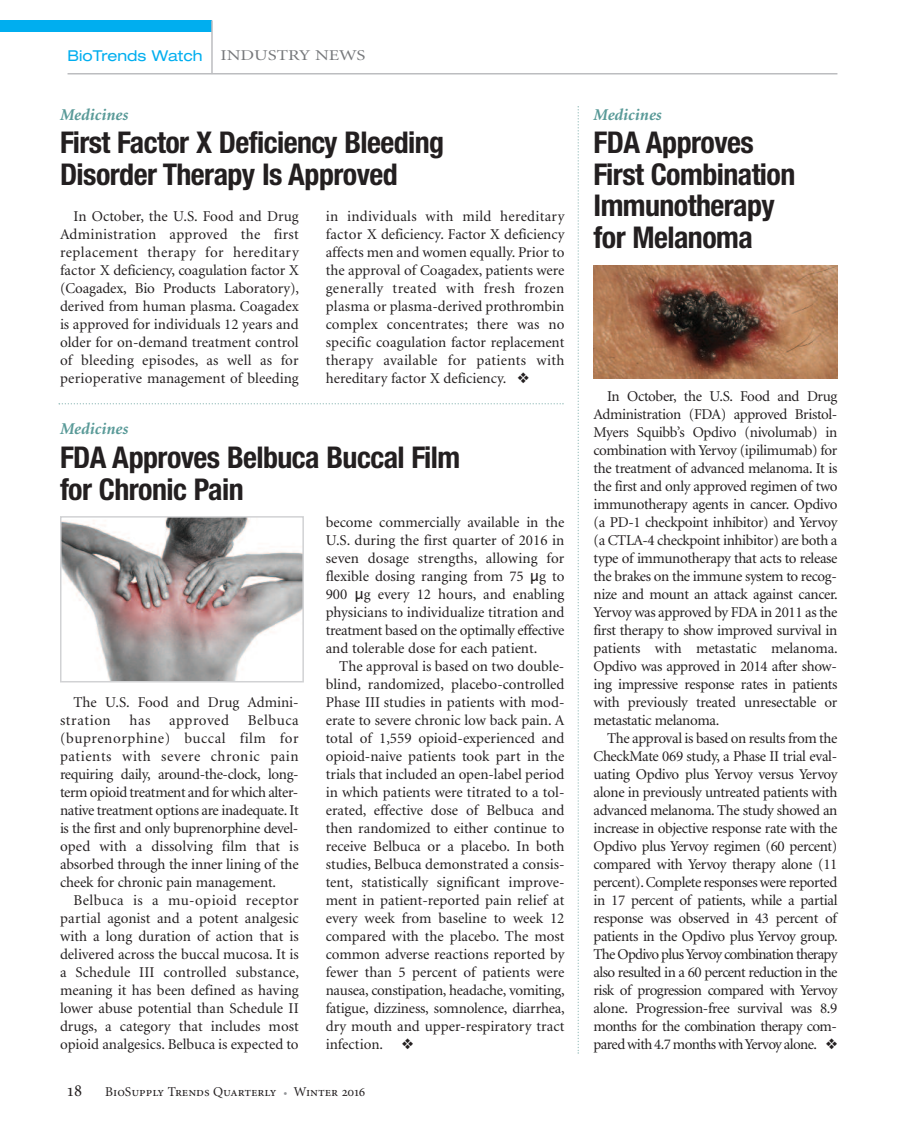
<style>
.page{position:relative;width:905px;height:1134px;background:#fff}
.page>*{position:absolute;margin:0;border:0;box-sizing:border-box;transform-origin:0 0}
.t1{font:700 condensed 30px/31.5px "Helvetica Neue";letter-spacing:-.02em;color:#231f20}
.t2{font:18px "Minion Regular SC";color:#231f20}
.t3{font:italic 700 16.5px "Minion";color:#599a98}
.t4{font:15px/18px "Minion";letter-spacing:-.005em;color:#231f20;text-align:justify}
.t5{font:expanded 15px "Helvetica Neue";color:#00aeef}
.t6{font:13.5px "Minion Regular SC";color:#231f20}
.s1{font-family:"Minion Regular SC";font-stretch:normal;color:#76787b}
.s2{font-family:"Lucida Grande"}
.s3{color:#939598}
</style>
<div class="page">
<div style="left:0;top:21px;width:212px;height:11px;background:#00aeef"></div>
<hr style="left:68px;top:73px;width:769px;height:2px;background:#bcbdc0">
<hr style="left:211px;top:20px;width:2px;height:54px;background:#bcbdc0">
<svg style="left:577px;top:106px;width:2px;height:948px"></svg>
<svg style="left:59px;top:403px;width:504px;height:1px"></svg>
<img style="left:594px;top:266px;width:243px;height:112px">
<img style="left:63px;top:519px;width:238px;height:160px">
<div style="left:60px;top:516px;width:244px;height:166px;border:2px solid #d1d2d4"></div>
<p class="t5" style="left:68px;top:50px;width:299px">BioTrends Watch <span class="s1">INDUSTRY NEWS</span></p>
<p class="t3" style="left:60px;top:108px;width:70px">Medicines</p>
<h1 class="t1" style="left:60px;top:125px;width:386px">First Factor X Deficiency Bleeding<br>Disorder Therapy Is Approved</h1>
<p class="t4" style="left:60px;top:208px;width:241px;text-indent:14px">In October, the U.S. Food and Drug Administration approved the first replacement therapy for hereditary factor X deficiency, coagulation factor X (Coagadex, Bio Products Laboratory), derived from human plasma. Coagadex is approved for individuals 12 years and older for on-demand treatment control of bleeding episodes, as well as for perioperative management of bleeding</p>
<p class="t4" style="left:326px;top:208px;width:240px">in individuals with mild hereditary factor X deficiency. Factor X deficiency affects men and women equally. Prior to the approval of Coagadex, patients were generally treated with fresh frozen plasma or plasma-derived prothrombin complex concentrates; there was no specific coagulation factor replacement therapy available for patients with hereditary factor X deficiency. ❖</p>
<p class="t3" style="left:60px;top:423px;width:70px">Medicines</p>
<h1 class="t1" style="left:60px;top:440px;width:402px">FDA Approves Belbuca Buccal Film for Chronic Pain</h1>
<p class="t4" style="left:60px;top:694px;width:240px;text-indent:14px">The U.S. Food and Drug Admini&shy;stration has approved Belbuca (buprenorphine) buccal film for patients with severe chronic pain requiring daily, around-the-clock, long&shy;term opioid treatment and for which alter&shy;native treatment options are inadequate. It is the first and only buprenorphine devel&shy;oped with a dissolving film that is absorbed through the inner lining of the cheek for chronic pain management.</p>
<p class="t4" style="left:60px;top:892px;width:241px;text-indent:14px">Belbuca is a mu-opioid receptor partial agonist and a potent analgesic with a long duration of action that is delivered across the buccal mucosa. It is a Schedule III controlled substance, meaning it has been defined as having lower abuse potential than Schedule II drugs, a category that includes most opioid analgesics. Belbuca is expected to</p>
<p class="t4" style="left:326px;top:514px;width:240px">become commercially available in the U.S. during the first quarter of 2016 in seven dosage strengths, allowing for flexible dosing ranging from 75 <span class="s2">μ</span>g to 900 <span class="s2">μ</span>g every 12 hours, and enabling physicians to individualize titration and treatment based on the optimally effective and tolerable dose for each patient.</p>
<p class="t4" style="left:326px;top:658px;width:241px;text-indent:14px">The approval is based on two double&shy;blind, randomized, placebo-controlled Phase III studies in patients with mod&shy;erate to severe chronic low back pain. A total of 1,559 opioid-experienced and opioid-naive patients took part in the trials that included an open-label period in which patients were titrated to a tol&shy;erated, effective dose of Belbuca and then randomized to either continue to receive Belbuca or a placebo. In both studies, Belbuca demonstrated a consis&shy;tent, statistically significant improve&shy;ment in patient-reported pain relief at every week from baseline to week 12 compared with the placebo. The most common adverse reactions reported by fewer than 5 percent of patients were nausea, constipation, headache, vomiting, fatigue, dizziness, somnolence, diarrhea, dry mouth and upper-respiratory tract infection. ❖</p>
<p class="t2" style="left:68px;top:1084px;width:16px">18</p>
<p class="t6" style="left:105px;top:1087px;width:261px">BioSupply Trends Quarterly <span class="s3">•</span> Winter 2016</p>
<p class="t3" style="left:593px;top:108px;width:70px">Medicines</p>
<h1 class="t1" style="left:593px;top:125px;width:203px">FDA Approves<br>First Combination<br>Immunotherapy for Melanoma</h1>
<p class="t4" style="left:593px;top:388px;width:246px;text-indent:14px">In October, the U.S. Food and Drug Administration (FDA) approved Bristol-Myers Squibb’s Opdivo (nivolumab) in combination with Yervoy (ipilimumab) for the treatment of advanced melanoma. It is the first and only approved regimen of two immunotherapy agents in cancer. Opdivo (a PD-1 checkpoint inhibitor) and Yervoy (a CTLA-4 checkpoint inhibitor) are both a type of immunotherapy that acts to release the brakes on the immune system to recog&shy;nize and mount an attack against cancer.<br>Yervoy was approved by FDA in 2011 as the first therapy to show improved survival in patients with metastatic melanoma.<br>Opdivo was approved in 2014 after show&shy;ing impressive response rates in patients with previously treated unresectable or metastatic melanoma.</p>
<p class="t4" style="left:593px;top:730px;width:246px;text-indent:13px">The approval is based on results from the CheckMate 069 study, a Phase II trial eval&shy;uating Opdivo plus Yervoy versus Yervoy alone in previously untreated patients with advanced melanoma. The study showed an increase in objective response rate with the Opdivo plus Yervoy regimen (60 percent) compared with Yervoy therapy alone (11 percent).Complete responses were reported in 17 percent of patients, while a partial response was observed in 43 percent of patients in the Opdivo plus Yervoy group.<br>The Opdivo plusYervoy combination therapy also resulted in a 60 percent reduction in the risk of progression compared with Yervoy alone. Progression-free survival was 8.9 months for the combination therapy com&shy;pared with 4.7 months withYervoy alone. ❖</p>
</div>
